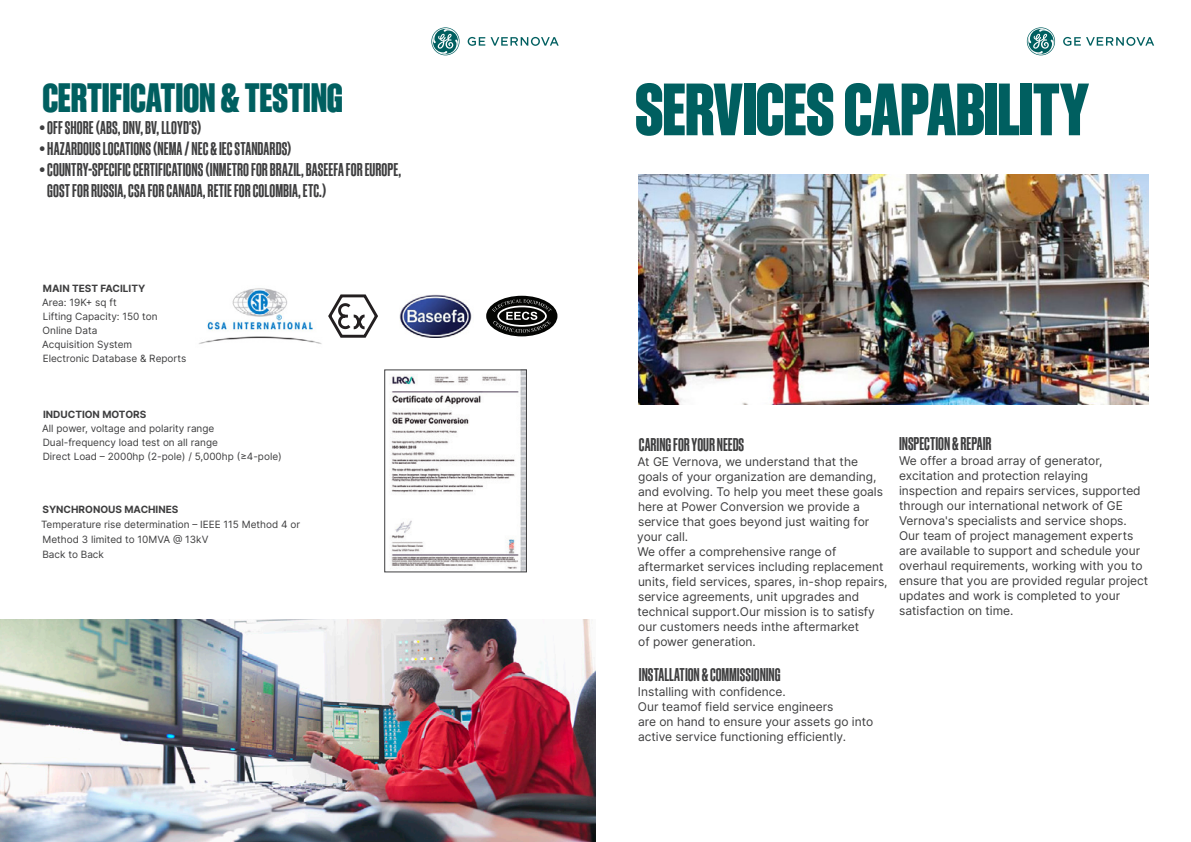
<style>
.page{position:relative;width:1191px;height:842px;background:#fff}
.page>*{position:absolute;margin:0;border:0;box-sizing:border-box;transform-origin:0 0}
.t1{font:800 72px "Sons Condensed";letter-spacing:-.015em;color:#005f60}
.t2{font:800 40px "Sons Condensed";letter-spacing:-.005em;color:#005f60}
.t3{font:600 18px/21px "Sons Condensed";color:#3e3e3f}
.t4{font:12px/15px "Inter";color:#3e3e3f}
.t5{font:10px/14px "Inter";color:#3e3e3f}
.t6{font:700 10px "Inter";color:#3e3e3f}
</style>
<div class="page">
<img style="left:638px;top:175px;width:510px;height:230px">
<svg style="left:431px;top:27px;width:28px;height:28px"></svg>
<svg style="left:467px;top:37px;width:91px;height:9px"></svg>
<svg style="left:1026px;top:27px;width:29px;height:28px"></svg>
<svg style="left:1063px;top:37px;width:17px;height:9px"></svg>
<svg style="left:1086px;top:37px;width:68px;height:9px"></svg>
<svg style="left:384px;top:370px;width:142px;height:202px"></svg>
<img style="left:399px;top:294px;width:73px;height:44px">
<div style="left:486px;top:296px;width:71px;height:40px;background:#040503;border-radius:50%"></div>
<svg style="left:492px;top:299px;width:59px;height:34px"></svg>
<img style="left:0;top:619px;width:595px;height:223px">
<img style="left:199px;top:288px;width:123px;height:56px">
<svg style="left:328px;top:294px;width:50px;height:44px"></svg>
<h2 class="t2" style="left:42px;top:76px;width:302px">CERTIFICATION &amp; TESTING</h2>
<h3 class="t3" style="left:40px;top:117px;width:163px">• OFF SHORE (ABS, DNV, BV, LLOYD'S)</h3>
<h3 class="t3" style="left:40px;top:138px;width:253px">• HAZARDOUS LOCATIONS (NEMA / NEC &amp; IEC STANDARDS)</h3>
<h3 class="t3" style="left:47px;top:160px;width:355px;text-indent:-8px">• COUNTRY-SPECIFIC CERTIFICATIONS (INMETRO FOR BRAZIL, BASEEFA FOR EUROPE,<br>GOST FOR RUSSIA, CSA FOR CANADA, RETIE FOR COLOMBIA, ETC.)</h3>
<p class="t6" style="left:43px;top:281px;width:104px">MAIN TEST FACILITY</p>
<p class="t5" style="left:42px;top:295px;width:146px">Area: 19K+ sq ft<br>Lifting Capacity: 150 ton<br>Online Data<br>Acquisition System<br>Electronic Database &amp; Reports</p>
<p class="t6" style="left:43px;top:407px;width:105px">INDUCTION MOTORS</p>
<p class="t5" style="left:42px;top:422px;width:241px">All power, voltage and polarity range<br>Dual-frequency load test on all range<br>Direct Load – 2000hp (2-pole) / 5,000hp (≥4-pole)</p>
<p class="t6" style="left:42px;top:502px;width:137px">SYNCHRONOUS MACHINES</p>
<p class="t5" style="left:41px;top:516px;width:261px;line-height:15px">Temperature rise determination – IEEE 115 Method 4 or<br>Method 3 limited to 10MVA @ 13kV<br>Back to Back</p>
<h1 class="t1" style="left:635px;top:70px;width:455px">SERVICES CAPABILITY</h1>
<h3 class="t3" style="left:639px;top:434px;width:107px">CARING FOR YOUR NEEDS</h3>
<p class="t4" style="left:637px;top:454px;width:252px">At GE Vernova, we understand that the goals of your organization are demanding, and evolving. To help you meet these goals here at Power Conversion we provide a service that goes beyond just waiting for your call.<br>We offer a comprehensive range of aftermarket services including replacement units, field services, spares, in-shop repairs, service agreements, unit upgrades and technical support.Our mission is to satisfy our customers needs inthe aftermarket<br>of power generation.</p>
<h3 class="t3" style="left:639px;top:664px;width:143px">INSTALLATION &amp; COMMISSIONING</h3>
<p class="t4" style="left:638px;top:684px;width:237px">Installing with confidence.<br>Our teamof field service engineers<br>are on hand to ensure your assets go into active service functioning efficiently.</p>
<h3 class="t3" style="left:899px;top:433px;width:94px">INSPECTION &amp; REPAIR</h3>
<p class="t4" style="left:899px;top:453px;width:251px">We offer a broad array of generator, excitation and protection relaying inspection and repairs services, supported through our international network of GE Vernova's specialists and service shops.<br>Our team of project management experts are available to support and schedule your overhaul requirements, working with you to ensure that you are provided regular project updates and work is completed to your satisfaction on time.</p>
</div>
